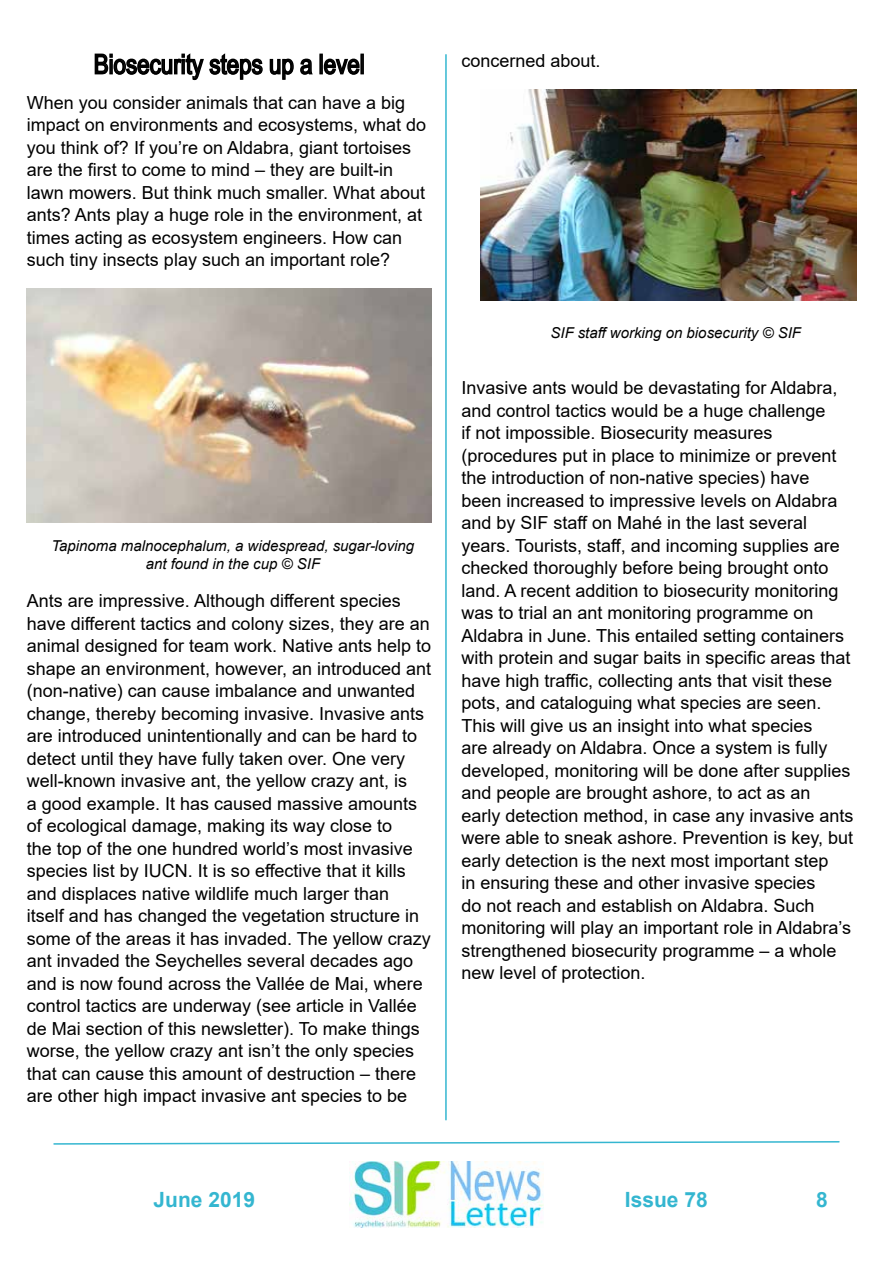
<style>
.page{position:relative;width:893px;height:1263px;background:#fff}
.page>*{position:absolute;margin:0;border:0;box-sizing:border-box;transform-origin:0 0}
.t1{font:27px "Arial Narrow";color:#000}
.t2{font:700 21px "Arial";color:#34b6d0}
.t3{font:18px/22.5px "Arial";color:#000}
.t4{font:italic 15px/18px "Arial";color:#000;text-align:center}
</style>
<div class="page">
<svg style="left:53px;top:1141px;width:787px;height:4px"></svg>
<img style="left:349px;top:1162px;width:194px;height:65px">
<svg style="left:94px;top:53px;width:219px;height:28px"></svg>
<div style="left:319px;top:54px;width:4px;height:20px;border:2px solid #000"></div>
<svg style="left:323px;top:58px;width:38px;height:17px"></svg>
<div style="left:360px;top:54px;width:4px;height:20px;border:2px solid #000"></div>
<img style="left:27px;top:289px;width:405px;height:233px">
<hr style="left:445px;top:55px;width:2px;height:1065px;background:#34b6d0">
<img style="left:480px;top:89px;width:377px;height:212px">
<h1 class="t1" style="left:94px;top:44px;width:272px">Biosecurity steps up a level</h1>
<p class="t3" style="left:27px;top:91px;width:401px">When you consider animals that can have a big impact on environments and ecosystems, what do you think of? If you’re on Aldabra, giant tortoises are the first to come to mind – they are built-in lawn mowers. But think much smaller. What about ants? Ants play a huge role in the environment, at times acting as ecosystem engineers. How can such tiny insects play such an important role?</p>
<p class="t4" style="left:51px;top:537px;width:364px">Tapinoma malnocephalum, a widespread, sugar-loving ant found in the cup © SIF</p>
<p class="t3" style="left:27px;top:589px;width:406px">Ants are impressive. Although different species have different tactics and colony sizes, they are an animal designed for team work. Native ants help to shape an environment, however, an introduced ant (non-native) can cause imbalance and unwanted change, thereby becoming invasive. Invasive ants are introduced unintentionally and can be hard to detect until they have fully taken over. One very well-known invasive ant, the yellow crazy ant, is<br>a good example. It has caused massive amounts of ecological damage, making its way close to<br>the top of the one hundred world’s most invasive species list by IUCN. It is so effective that it kills and displaces native wildlife much larger than<br>itself and has changed the vegetation structure in some of the areas it has invaded. The yellow crazy ant invaded the Seychelles several decades ago and is now found across the Vallée de Mai, where control tactics are underway (see article in Vallée de Mai section of this newsletter). To make things worse, the yellow crazy ant isn’t the only species that can cause this amount of destruction – there are other high impact invasive ant species to be</p>
<p class="t3" style="left:461px;top:49px;width:141px">concerned about.</p>
<p class="t4" style="left:551px;top:324px;width:252px">SIF staff working on biosecurity © SIF</p>
<p class="t3" style="left:461px;top:376px;width:394px">Invasive ants would be devastating for Aldabra, and control tactics would be a huge challenge<br>if not impossible. Biosecurity measures (procedures put in place to minimize or prevent the introduction of non-native species) have been increased to impressive levels on Aldabra and by SIF staff on Mahé in the last several years. Tourists, staff, and incoming supplies are checked thoroughly before being brought onto land. A recent addition to biosecurity monitoring was to trial an ant monitoring programme on Aldabra in June. This entailed setting containers with protein and sugar baits in specific areas that have high traffic, collecting ants that visit these pots, and cataloguing what species are seen.<br>This will give us an insight into what species<br>are already on Aldabra. Once a system is fully developed, monitoring will be done after supplies and people are brought ashore, to act as an early detection method, in case any invasive ants were able to sneak ashore. Prevention is key, but early detection is the next most important step<br>in ensuring these and other invasive species<br>do not reach and establish on Aldabra. Such monitoring will play an important role in Aldabra’s strengthened biosecurity programme – a whole new level of protection.</p>
<p class="t2" style="left:153px;top:1185px;width:103px">June 2019</p>
<p class="t2" style="left:625px;top:1185px;width:84px">Issue 78</p>
<p class="t2" style="left:816px;top:1184px;width:13px">8</p>
</div>
